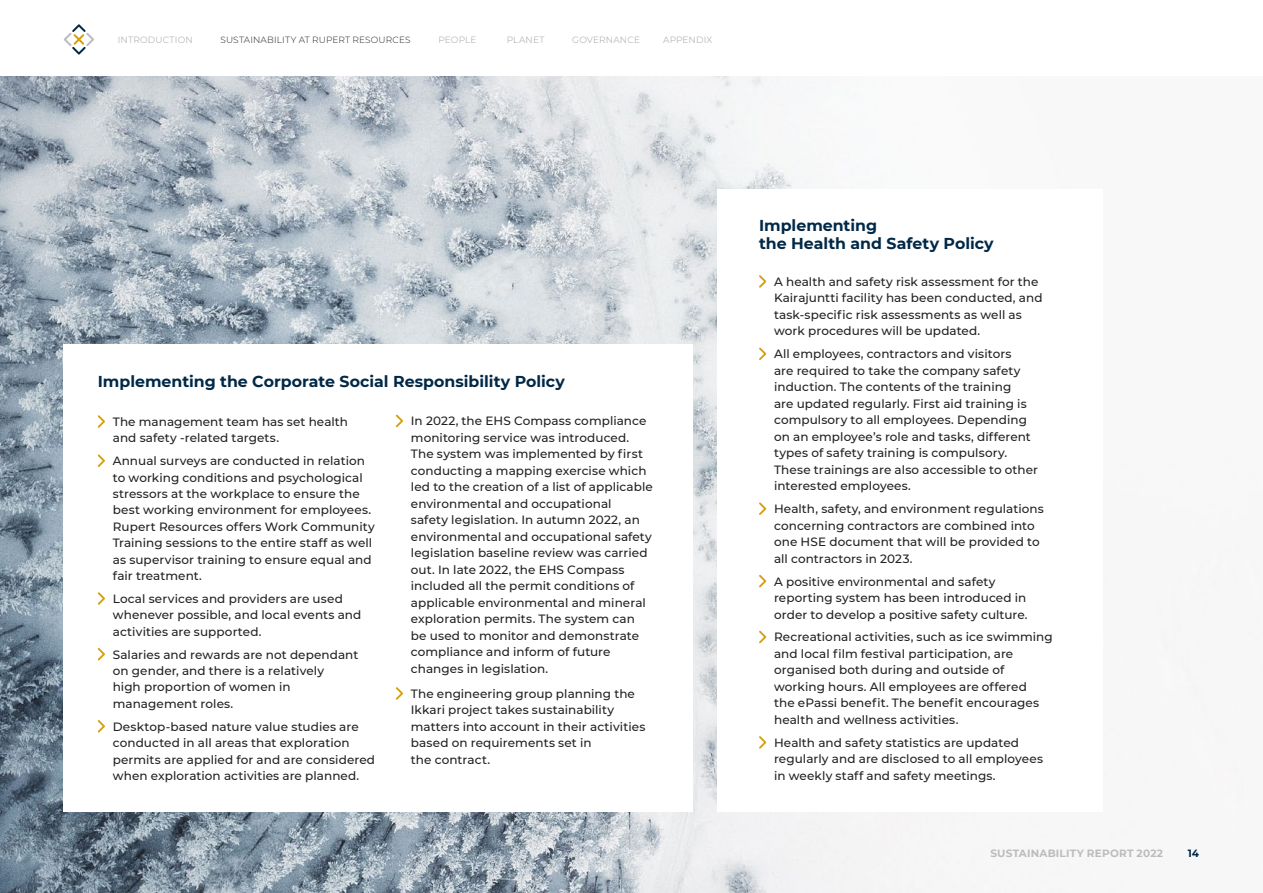
<style>
.page{position:relative;width:1263px;height:893px;background:#fff}
.page>*{position:absolute;margin:0;border:0;box-sizing:border-box;transform-origin:0 0}
.Manna_SIS__Leipäteks{font:700 15.75px/18px "Montserrat";color:#002847}
.Manna_SIS__Leipäteks-2{font:500 12px/16.5px "Montserrat";letter-spacing:.005em;color:#231f20}
.Manna_SIS__Leipäteks-3{font:700 10.5px "Montserrat";letter-spacing:.02em;color:#babcbe}
.Manna_SIS__Leipäteks-4{font:700 10.5px "Montserrat";color:#002847}
.t1{font:300 9px "Montserrat";letter-spacing:.02em;color:#9d9fa2}
.t2{font:300 9px "Montserrat";letter-spacing:.015em;color:#231f20}
</style>
<div class="page">
<svg style="left:64px;top:24px;width:30px;height:31px"></svg>
<img style="left:0;top:77px;width:1216px;height:816px">
<div style="left:64px;top:344px;width:629px;height:468px;background:#fff"></div>
<div style="left:717px;top:189px;width:386px;height:623px;background:#fff"></div>
<svg style="left:98px;top:415px;width:7px;height:13px"></svg>
<svg style="left:98px;top:454px;width:7px;height:13px"></svg>
<svg style="left:98px;top:592px;width:7px;height:13px"></svg>
<svg style="left:98px;top:648px;width:7px;height:12px"></svg>
<svg style="left:98px;top:720px;width:7px;height:12px"></svg>
<svg style="left:396px;top:415px;width:7px;height:12px"></svg>
<svg style="left:396px;top:687px;width:7px;height:13px"></svg>
<svg style="left:759px;top:275px;width:7px;height:13px"></svg>
<svg style="left:759px;top:347px;width:7px;height:13px"></svg>
<svg style="left:759px;top:502px;width:7px;height:13px"></svg>
<svg style="left:759px;top:575px;width:7px;height:12px"></svg>
<svg style="left:759px;top:631px;width:7px;height:12px"></svg>
<svg style="left:759px;top:736px;width:7px;height:13px"></svg>
<p class="t1" style="left:118px;top:33px;width:76px">INTRODUCTION</p>
<p class="t2" style="left:220px;top:33px;width:192px">SUSTAINABILITY AT RUPERT RESOURCES</p>
<p class="t1" style="left:438px;top:33px;width:40px">PEOPLE</p>
<p class="t1" style="left:507px;top:33px;width:39px">PLANET</p>
<p class="t1" style="left:572px;top:33px;width:69px">GOVERNANCE</p>
<p class="t1" style="left:663px;top:33px;width:51px">APPENDIX</p>
<p class="Manna_SIS__Leipäteks" style="left:98px;top:371px;width:468px">Implementing the Corporate Social Responsibility Policy</p>
<p class="Manna_SIS__Leipäteks-2" style="left:113px;top:413px;width:237px">The management team has set health and safety -related targets.</p>
<p class="Manna_SIS__Leipäteks-2" style="left:113px;top:452px;width:263px">Annual surveys are conducted in relation to working conditions and psychological stressors at the workplace to ensure the best working environment for employees.<br>Rupert Resources offers Work Community Training sessions to the entire staff as well as supervisor training to ensure equal and fair treatment.</p>
<p class="Manna_SIS__Leipäteks-2" style="left:113px;top:590px;width:250px">Local services and providers are used whenever possible, and local events and activities are supported.</p>
<p class="Manna_SIS__Leipäteks-2" style="left:113px;top:646px;width:247px">Salaries and rewards are not dependant on gender, and there is a relatively<br>high proportion of women in management roles.</p>
<p class="Manna_SIS__Leipäteks-2" style="left:113px;top:718px;width:264px">Desktop-based nature value studies are conducted in all areas that exploration permits are applied for and are considered when exploration activities are planned.</p>
<p class="Manna_SIS__Leipäteks-2" style="left:411px;top:412px;width:243px">In 2022, the EHS Compass compliance monitoring service was introduced.<br>The system was implemented by first conducting a mapping exercise which led to the creation of a list of applicable environmental and occupational<br>safety legislation. In autumn 2022, an environmental and occupational safety legislation baseline review was carried out. In late 2022, the EHS Compass included all the permit conditions of applicable environmental and mineral exploration permits. The system can be used to monitor and demonstrate compliance and inform of future changes in legislation.</p>
<p class="Manna_SIS__Leipäteks-2" style="left:411px;top:685px;width:236px">The engineering group planning the<br>Ikkari project takes sustainability matters into account in their activities based on requirements set in<br>the contract.</p>
<p class="Manna_SIS__Leipäteks" style="left:759px;top:216px;width:236px">Implementing<br>the Health and Safety Policy</p>
<p class="Manna_SIS__Leipäteks-2" style="left:774px;top:273px;width:270px">A health and safety risk assessment for the Kairajuntti facility has been conducted, and task-specific risk assessments as well as work procedures will be updated.</p>
<p class="Manna_SIS__Leipäteks-2" style="left:774px;top:345px;width:266px">All employees, contractors and visitors<br>are required to take the company safety induction. The contents of the training<br>are updated regularly. First aid training is compulsory to all employees. Depending on an employee’s role and tasks, different types of safety training is compulsory.<br>These trainings are also accessible to other interested employees.</p>
<p class="Manna_SIS__Leipäteks-2" style="left:774px;top:500px;width:271px">Health, safety, and environment regulations concerning contractors are combined into one HSE document that will be provided to all contractors in 2023.</p>
<p class="Manna_SIS__Leipäteks-2" style="left:774px;top:573px;width:255px">A positive environmental and safety reporting system has been introduced in order to develop a positive safety culture.</p>
<p class="Manna_SIS__Leipäteks-2" style="left:774px;top:628px;width:280px">Recreational activities, such as ice swimming and local film festival participation, are organised both during and outside of working hours. All employees are offered<br>the ePassi benefit. The benefit encourages health and wellness activities.</p>
<p class="Manna_SIS__Leipäteks-2" style="left:774px;top:734px;width:270px">Health and safety statistics are updated regularly and are disclosed to all employees in weekly staff and safety meetings.</p>
<p class="Manna_SIS__Leipäteks-3" style="left:990px;top:845px;width:174px">SUSTAINABILITY REPORT 2022</p>
<p class="Manna_SIS__Leipäteks-4" style="left:1188px;top:845px;width:13px">14</p>
</div>
